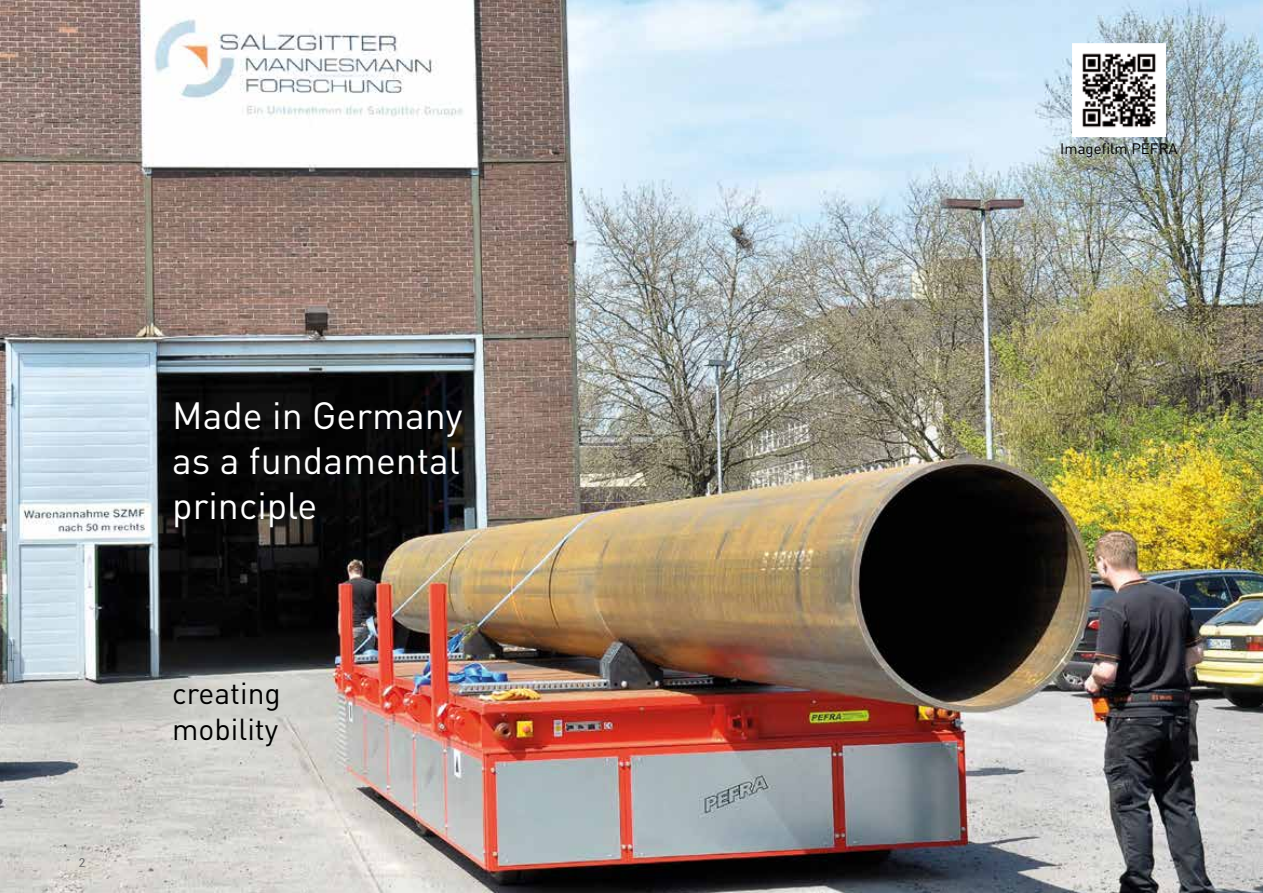
<style>
.page{position:relative;width:1263px;height:893px;background:#fff}
.page>*{position:absolute;margin:0;border:0;box-sizing:border-box;transform-origin:0 0}
.t1{font:37.5px/45px "DIN Pro";color:#fff;text-align:justify}
.t2{font:30px/36px "DIN Pro";color:#000}
.t3{font:15px "DIN Pro";color:#000}
.t4{font:12.3px "DIN Pro";color:#7c7b7b}
</style>
<div class="page">
<img style="left:0;top:0;width:1263px;height:893px">
<img style="left:1076px;top:47px;width:86px;height:86px">
<p class="t4" style="left:79px;top:854px;width:8px">2</p>
<p class="t1" style="left:172px;top:391px;width:292px">Made in Germany as a fundamental principle</p>
<p class="t2" style="left:172px;top:674px;width:110px">creating mobility</p>
<p class="t3" style="left:1060px;top:138px;width:119px">Imagefilm PEFRA</p>
</div>
